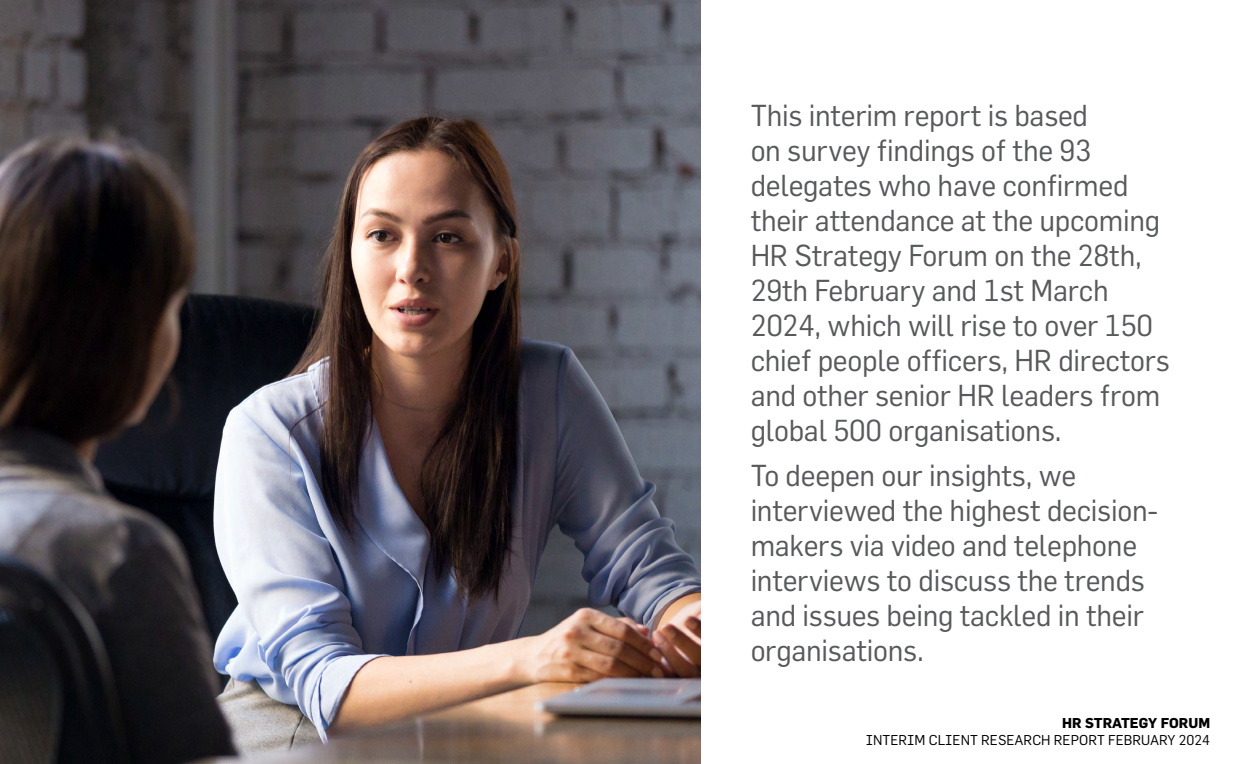
<style>
.page{position:relative;width:1260px;height:764px;background:#fff}
.page>*{position:absolute;margin:0;border:0;box-sizing:border-box;transform-origin:0 0}
.t1{font:29.75px/35px "Flama";letter-spacing:-.01em;color:#58595b}
.t2{font:14px "Flama";color:#000}
.t3{font:700 14px "Flama";color:#000}
</style>
<div class="page">
<img style="left:0;top:0;width:700px;height:764px">
<p class="t1" style="left:751px;top:97px;width:421px">This interim report is based<br>on survey findings of the 93 delegates who have confirmed their attendance at the upcoming<br>HR Strategy Forum on the 28th,<br>29th February and 1st March<br>2024, which will rise to over 150 chief people officers, HR directors and other senior HR leaders from global 500 organisations.</p>
<p class="t1" style="left:751px;top:457px;width:409px">To deepen our insights, we interviewed the highest decision&shy;makers via video and telephone interviews to discuss the trends and issues being tackled in their organisations.</p>
<p class="t3" style="left:1062px;top:714px;width:150px">HR STRATEGY FORUM</p>
<p class="t2" style="left:866px;top:731px;width:346px">INTERIM CLIENT RESEARCH REPORT FEBRUARY 2024</p>
</div>
